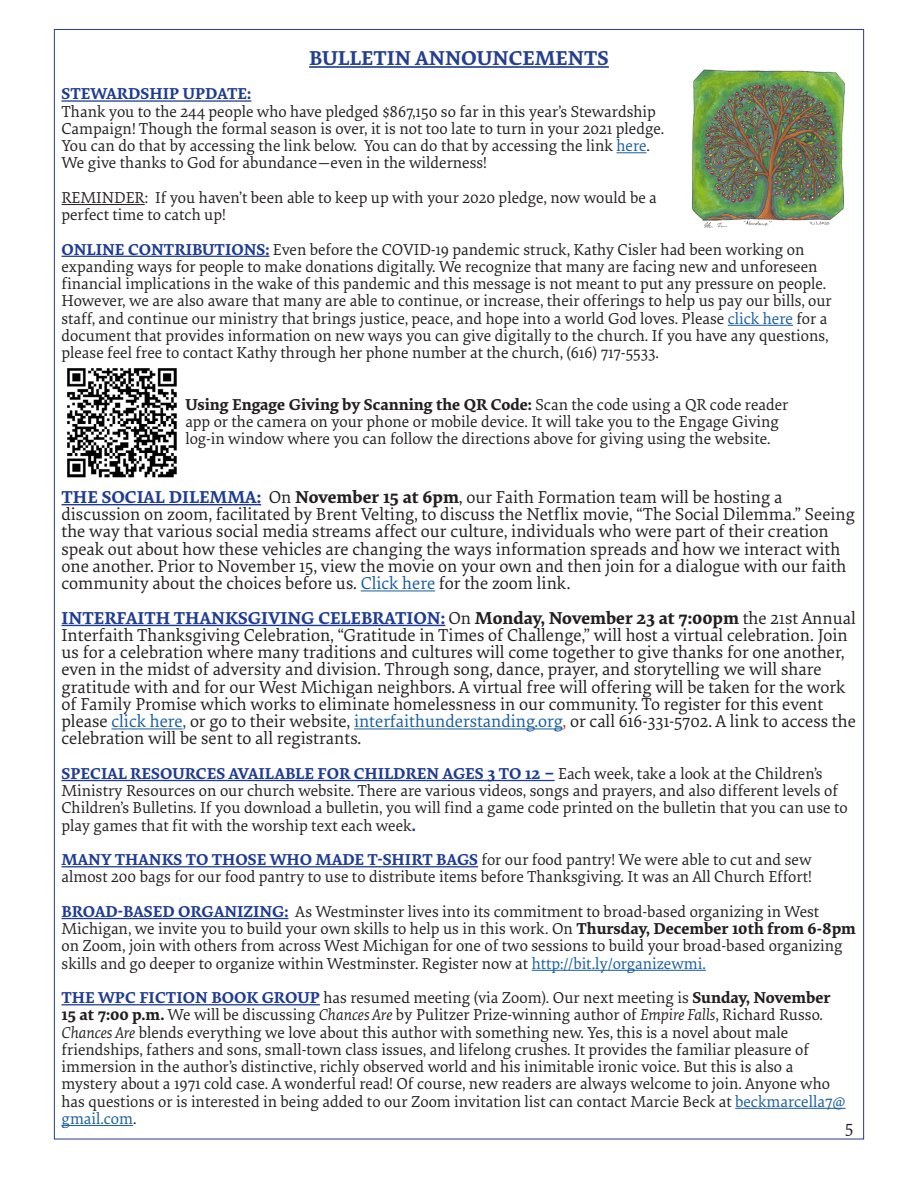
<style>
.page{position:relative;width:918px;height:1188px;background:#fff}
.page>*{position:absolute;margin:0;border:0;box-sizing:border-box;transform-origin:0 0}
.t1{font:700 21px "Elena";color:#253f8e}
.t2{font:18px/17.2px "Elena";color:#231f20}
.t3{font:16.5px/17.2px "Elena";color:#231f20}
.s1{font-weight:700;color:#1f3c93}
.s2{color:#175d9e}
.s3{font-weight:700}
.s4{color:#1f3c93}
.s5{color:#d1232a}
.s6{font-style:italic}
</style>
<div class="page">
<hr style="left:309px;top:66px;width:300px;height:2px;background:#253f8e">
<hr style="left:62px;top:100px;width:189px;height:2px;background:#1f3c93">
<hr style="left:616px;top:152px;width:30px;height:1px;background:#175d9e">
<hr style="left:62px;top:204px;width:83px;height:1px;background:#231f20">
<hr style="left:62px;top:256px;width:207px;height:1px;background:#1f3c93">
<hr style="left:728px;top:325px;width:65px;height:1px;background:#175d9e">
<hr style="left:62px;top:504px;width:199px;height:1px;background:#1f3c93">
<hr style="left:361px;top:590px;width:74px;height:1px;background:#175d9e">
<hr style="left:62px;top:625px;width:383px;height:1px;background:#1f3c93">
<hr style="left:111px;top:728px;width:72px;height:1px;background:#175d9e">
<hr style="left:354px;top:728px;width:209px;height:1px;background:#175d9e">
<hr style="left:62px;top:780px;width:493px;height:1px;background:#1f3c93">
<hr style="left:62px;top:866px;width:416px;height:1px;background:#1f3c93">
<hr style="left:62px;top:918px;width:227px;height:1px;background:#1f3c93">
<hr style="left:532px;top:970px;width:174px;height:1px;background:#175d9e">
<hr style="left:62px;top:1004px;width:258px;height:1px;background:#1f3c93">
<hr style="left:735px;top:1108px;width:111px;height:1px;background:#175d9e">
<hr style="left:62px;top:1125px;width:71px;height:1px;background:#175d9e">
<img style="left:67px;top:368px;width:110px;height:110px">
<img style="left:692px;top:69px;width:153px;height:159px">
<p class="t1" style="left:309px;top:42px;width:301px">BULLETIN ANNOUNCEMENTS</p>
<p class="t3" style="left:62px;top:85px;width:604px"><span class="s1">STEWARDSHIP UPDATE:<br></span>Thank you to the 244 people who have pledged $867,150 so far in this year’s Stewardship Campaign! Though the formal season is over, it is not too late to turn in your 2021 pledge.<br>You can do that by accessing the link below. You can do that by accessing the link <span class="s2">here</span>.</p>
<p class="t3" style="left:62px;top:154px;width:427px">We give thanks to God for abundance—even in the wilderness!</p>
<p class="t3" style="left:62px;top:188px;width:597px">REMINDER: If you haven’t been able to keep up with your 2020 pledge, now would be a perfect time to catch up!</p>
<p class="t3" style="left:62px;top:240px;width:772px"><span class="s1">ONLINE CONTRIBUTIONS:</span> Even before the COVID-19 pandemic struck, Kathy Cisler had been working on expanding ways for people to make donations digitally. We recognize that many are facing new and unforeseen financial implications in the wake of this pandemic and this message is not meant to put any pressure on people.<br>However, we are also aware that many are able to continue, or increase, their offerings to help us pay our bills, our staff, and continue our ministry that brings justice, peace, and hope into a world God loves. Please <span class="s2">click here</span> for a document that provides information on new ways you can give digitally to the church. If you have any questions, please feel free to contact Kathy through her phone number at the church, (616) 717-5533.</p>
<p class="t3" style="left:185px;top:395px;width:604px"><span class="s3">Using Engage Giving by Scanning the QR Code:</span> Scan the code using a QR code reader app or the camera on your phone or mobile device. It will take you to the Engage Giving</p>
<p class="t3" style="left:185px;top:430px;width:587px">log-in window where you can follow the directions above for giving using the website.</p>
<p class="t2" style="left:62px;top:488px;width:795px"><span class="s1">THE SOCIAL DILEMMA:</span> On <span class="s3">November 15 at 6pm</span>, our Faith Formation team will be hosting a discussion on zoom, facilitated by Brent Velting, to discuss the Netflix movie, “The Social Dilemma.” Seeing the way that various social media streams affect our culture, individuals who were part of their creation speak out about how these vehicles are changing the ways information spreads and how we interact with one another. Prior to November 15, view the movie on your own and then join for a dialogue with our faith community about the choices before us. <span class="s2">Click here</span> for the zoom link.</p>
<p class="t2" style="left:62px;top:608px;width:796px"><span class="s1">INTERFAITH THANKSGIVING CELEBRATION:</span> On <span class="s3">Monday, November 23 at 7:00pm</span> the 21st Annual Interfaith Thanksgiving Celebration, “Gratitude in Times of Challenge,” will host a virtual celebration. Join us for a celebration where many traditions and cultures will come together to give thanks for one another, even in the midst of adversity and division. Through song, dance, prayer, and storytelling we will share gratitude with and for our West Michigan neighbors. A virtual free will offering will be taken for the work of Family Promise which works to eliminate homelessness in our community. To register for this event please <span class="s2">click here</span><span class="s4">,</span> or go to their website, <span class="s2">interfaithunderstanding.org</span><span class="s5">,</span> or call 616-331-5702. A link to access the celebration will be sent to all registrants.</p>
<p class="t3" style="left:62px;top:764px;width:788px"><span class="s1">SPECIAL RESOURCES AVAILABLE FOR CHILDREN AGES 3 TO 12 –</span> Each week, take a look at the Children’s Ministry Resources on our church website. There are various videos, songs and prayers, and also different levels of Children’s Bulletins. If you download a bulletin, you will find a game code printed on the bulletin that you can use to play games that fit with the worship text each week<span class="s1">.</span></p>
<p class="t3" style="left:62px;top:850px;width:752px"><span class="s1">MANY THANKS TO THOSE WHO MADE T-SHIRT BAGS</span> for our food pantry! We were able to cut and sew almost 200 bags for our food pantry to use to distribute items before Thanksgiving. It was an All Church Effort!</p>
<p class="t3" style="left:62px;top:902px;width:796px"><span class="s1">BROAD-BASED ORGANIZING:</span> As Westminster lives into its commitment to broad-based organizing in West Michigan, we invite you to build your own skills to help us in this work. On <span class="s3">Thursday, December 10th from 6-8pm </span>on Zoom, join with others from across West Michigan for one of two sessions to build your broad-based organizing skills and go deeper to organize within Westminster. Register now at <span class="s2">http://bit.ly/organizewmi.</span></p>
<p class="t3" style="left:62px;top:988px;width:786px"><span class="s1">THE WPC FICTION BOOK GROUP</span> has resumed meeting (via Zoom). Our next meeting is <span class="s3">Sunday, November 15 at 7:00 p.m.</span> We will be discussing <span class="s6">Chances Are</span> by Pulitzer Prize-winning author of <span class="s6">Empire Falls</span>, Richard Russo.<br><span class="s6">Chances Are</span> blends everything we love about this author with something new. Yes, this is a novel about male friendships, fathers and sons, small-town class issues, and lifelong crushes. It provides the familiar pleasure of immersion in the author’s distinctive, richly observed world and his inimitable ironic voice. But this is also a mystery about a 1971 cold case. A wonderful read! Of course, new readers are always welcome to join. Anyone who has questions or is interested in being added to our Zoom invitation list can contact Marcie Beck at <span class="s2">beckmarcella7@ gmail.com</span>.</p>
<p class="t2" style="left:845px;top:1118px;width:10px">5</p>
</div>
